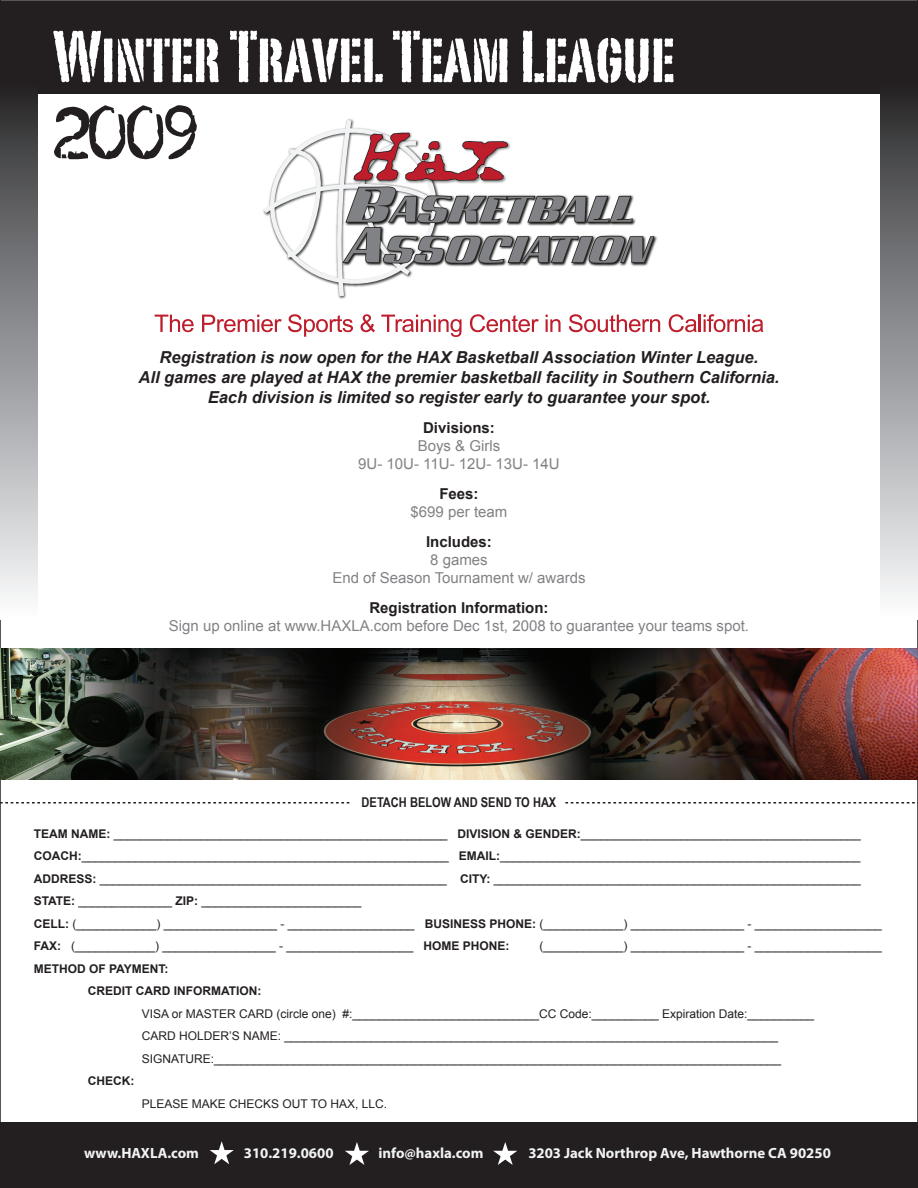
<style>
.page{position:relative;width:918px;height:1188px;background:#fff}
.page>*{position:absolute;margin:0;border:0;box-sizing:border-box;transform-origin:0 0}
.t1{font:72px "Portago ITCTT";color:#fff}
.t2{font:60.6px "Oldtypewriter";color:#231f20}
.t3{font:italic 700 16.5px "Arial";color:#231f20}
.t4{font:15px "Arial";color:#818285}
.t5{font:700 15px "Arial";color:#231f20}
.t6{font:700 14.85px "Myriad Pro";color:#f2f3f4}
.t7{font:700 13.5px "Arial Narrow";color:#231f20}
.t8{font:12px "Arial";color:#231f20}
.t9{font:700 12px "Arial";color:#231f20}
.s1{font-weight:700}
</style>
<div class="page">
<div style="left:0;top:1px;width:918px;height:93px;background:#231f20"></div>
<div style="left:0;top:1122px;width:918px;height:66px;background:#231f20"></div>
<svg style="left:210px;top:1141px;width:24px;height:23px"></svg>
<svg style="left:345px;top:1142px;width:24px;height:23px"></svg>
<svg style="left:493px;top:1142px;width:24px;height:23px"></svg>
<svg style="left:155px;top:315px;width:39px;height:17px"></svg>
<svg style="left:202px;top:315px;width:80px;height:17px"></svg>
<svg style="left:288px;top:314px;width:65px;height:23px"></svg>
<svg style="left:361px;top:314px;width:14px;height:18px"></svg>
<svg style="left:381px;top:315px;width:81px;height:22px"></svg>
<svg style="left:470px;top:314px;width:69px;height:18px"></svg>
<svg style="left:546px;top:315px;width:15px;height:17px"></svg>
<svg style="left:569px;top:314px;width:91px;height:18px"></svg>
<svg style="left:669px;top:314px;width:94px;height:18px"></svg>
<img style="left:655px;top:236px;width:3px;height:9px">
<svg style="left:263px;top:119px;width:392px;height:180px"></svg>
<div style="left:0;top:86px;width:38px;height:534px;background:linear-gradient(to bottom,#2c2d2f,#fcfdff)"></div>
<div style="left:880px;top:86px;width:38px;height:534px;background:linear-gradient(to bottom,#2c2d2f,#fcfdff)"></div>
<svg style="left:0;top:802px;width:918px;height:2px"></svg>
<div style="left:353px;top:798px;width:212px;height:13px;background:#fff"></div>
<img style="left:0;top:648px;width:918px;height:132px">
<p class="t1" style="left:53px;top:12px;width:623px">Winter Travel Team League</p>
<p class="t2" style="left:54px;top:95px;width:146px">2009</p>
<p class="t3" style="left:160px;top:346px;width:600px">Registration is now open for the HAX Basketball Association Winter League.</p>
<p class="t3" style="left:139px;top:366px;width:642px">All games are played at HAX the premier basketball facility in Southern California.</p>
<p class="t3" style="left:208px;top:386px;width:504px">Each division is limited so register early to guarantee your spot.</p>
<p class="t5" style="left:423px;top:417px;width:73px">Divisions:</p>
<p class="t4" style="left:418px;top:435px;width:84px">Boys &amp; Girls</p>
<p class="t4" style="left:358px;top:453px;width:203px">9U- 10U- 11U- 12U- 13U- 14U</p>
<p class="t5" style="left:439px;top:483px;width:41px">Fees:</p>
<p class="t4" style="left:411px;top:501px;width:98px">$699 per team</p>
<p class="t5" style="left:426px;top:531px;width:67px">Includes:</p>
<p class="t4" style="left:430px;top:549px;width:59px">8 games</p>
<p class="t4" style="left:332px;top:567px;width:255px">End of Season Tournament w/ awards</p>
<p class="t5" style="left:369px;top:597px;width:181px">Registration Information:</p>
<p class="t4" style="left:169px;top:615px;width:582px">Sign up online at www.HAXLA.com before Dec 1st, 2008 to guarantee your teams spot.</p>
<p class="t7" style="left:362px;top:792px;width:196px">DETACH BELOW AND SEND TO HAX</p>
<p class="t8" style="left:34px;top:826px;width:829px"><span class="s1">TEAM NAME:</span> __________________________________________________ <span class="s1">DIVISION &amp; GENDER:</span>__________________________________________</p>
<p class="t8" style="left:34px;top:848px;width:828px"><span class="s1">COACH:</span>_______________________________________________________ <span class="s1">EMAIL:</span>______________________________________________________</p>
<p class="t8" style="left:34px;top:871px;width:829px"><span class="s1">ADDRESS:</span> ____________________________________________________ <span class="s1">CITY:</span> _______________________________________________________</p>
<p class="t8" style="left:34px;top:893px;width:329px"><span class="s1">STATE:</span> ______________ <span class="s1">ZIP:</span> ________________________</p>
<p class="t8" style="left:34px;top:916px;width:849px"><span class="s1">CELL:</span> (____________) _________________ - ___________________ <span class="s1">BUSINESS PHONE:</span> (____________) _________________ - ___________________</p>
<p class="t8" style="left:34px;top:938px;width:477px"><span class="s1">FAX:</span> (____________) _________________ - ___________________ <span class="s1">HOME PHONE:</span></p>
<p class="t8" style="left:539px;top:938px;width:344px">(____________) _________________ - ___________________</p>
<p class="t9" style="left:34px;top:961px;width:136px">METHOD OF PAYMENT:</p>
<p class="t9" style="left:88px;top:983px;width:175px">CREDIT CARD INFORMATION:</p>
<p class="t8" style="left:142px;top:1006px;width:674px">VISA or MASTER CARD (circle one) #:____________________________CC Code:__________ Expiration Date:__________</p>
<p class="t8" style="left:142px;top:1028px;width:638px">CARD HOLDER’S NAME: __________________________________________________________________________</p>
<p class="t8" style="left:142px;top:1051px;width:641px">SIGNATURE:_____________________________________________________________________________________</p>
<p class="t9" style="left:88px;top:1073px;width:48px">CHECK:</p>
<p class="t8" style="left:142px;top:1096px;width:17px">Please</p>
<p class="t8" style="left:192px;top:1096px;width:47px">makechec</p>
<p class="t8" style="left:263px;top:1096px;width:29px">ks out</p>
<p class="t8" style="left:311px;top:1096px;width:78px">to HAX, LLC.</p>
<p class="t6" style="left:84px;top:1144px;width:116px">www.HAXLA.com</p>
<p class="t6" style="left:244px;top:1144px;width:91px">310.219.0600</p>
<p class="t6" style="left:378px;top:1144px;width:107px">info@haxla.com</p>
<p class="t6" style="left:528px;top:1144px;width:304px">3203 Jack Northrop Ave, Hawthorne CA 90250</p>
</div>
